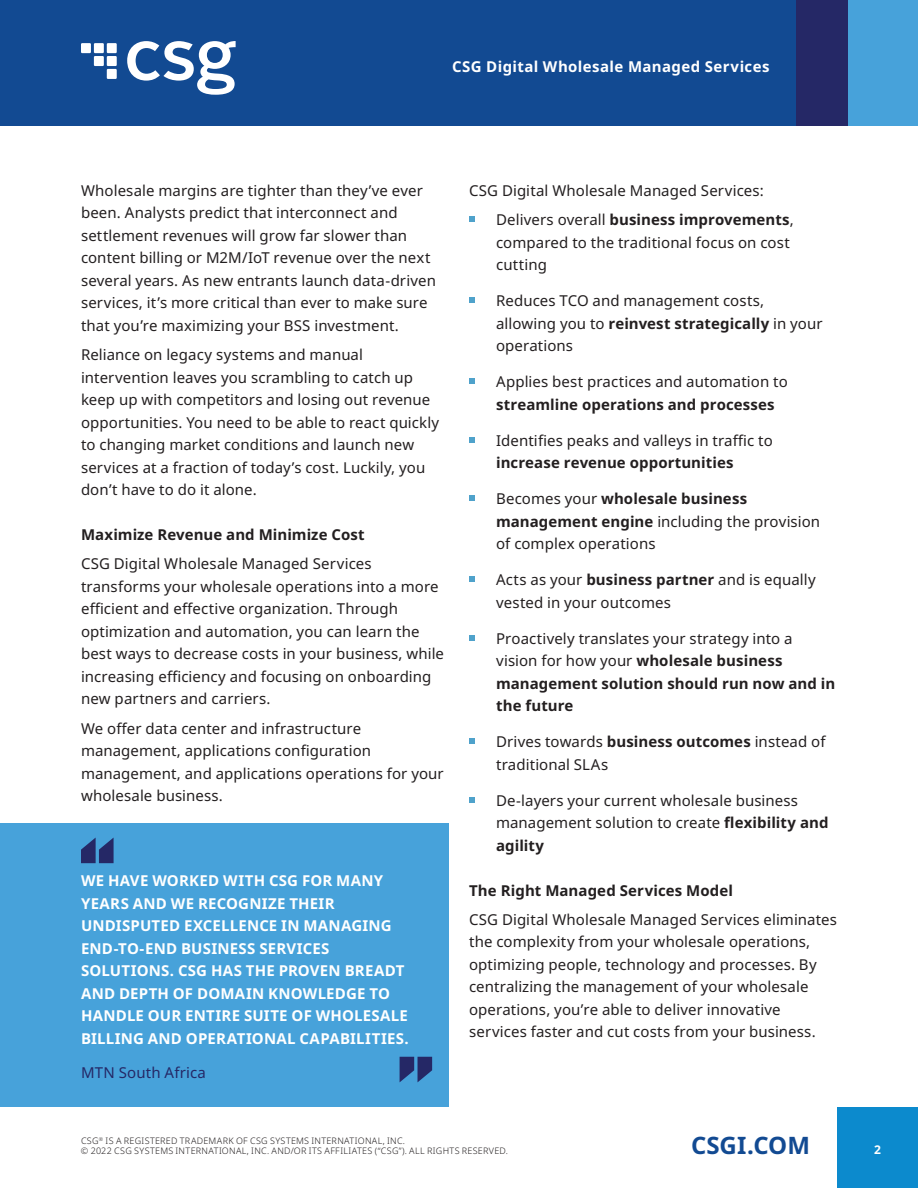
<style>
.page{position:relative;width:918px;height:1188px;background:#fff}
.page>*{position:absolute;margin:0;border:0;box-sizing:border-box;transform-origin:0 0}
.t1{font:700 24px "Noto Sans";color:#124a92}
.t2{font:15px/22.5px "Noto Sans";letter-spacing:.005em;color:#231f20}
.t3{font:700 15px/22.5px "Noto Sans";letter-spacing:.015em;color:#fff}
.t4{font:700 15px/22.5px "Noto Sans";letter-spacing:.005em;color:#231f20}
.t5{font:15px "Noto Sans";letter-spacing:.015em;color:#252866}
.t6{font:700 12px "Noto Sans";color:#fff}
.t7{font:300 9px/10.8px "Noto Sans";letter-spacing:.035em;color:#231f20}
.s1{font-weight:700}
.s2{font-weight:400}
</style>
<div class="page">
<div style="left:796px;top:0;width:52px;height:126px;background:#252866"></div>
<div style="left:0;top:0;width:796px;height:126px;background:#124a92"></div>
<div style="left:848px;top:0;width:70px;height:126px;background:#47a2da"></div>
<div style="left:837px;top:1107px;width:81px;height:81px;background:#0c8acd"></div>
<svg style="left:127px;top:41px;width:109px;height:54px"></svg>
<div style="left:107px;top:69px;width:10px;height:10px;background:#fff"></div>
<div style="left:94px;top:56px;width:10px;height:10px;background:#fff"></div>
<div style="left:107px;top:56px;width:10px;height:10px;background:#fff"></div>
<div style="left:81px;top:43px;width:10px;height:10px;background:#fff"></div>
<div style="left:94px;top:43px;width:10px;height:10px;background:#fff"></div>
<div style="left:107px;top:43px;width:10px;height:10px;background:#fff"></div>
<svg style="left:469px;top:217px;width:6px;height:5px"></svg>
<svg style="left:469px;top:298px;width:6px;height:5px"></svg>
<svg style="left:469px;top:379px;width:6px;height:5px"></svg>
<svg style="left:469px;top:437px;width:6px;height:6px"></svg>
<svg style="left:469px;top:496px;width:6px;height:5px"></svg>
<svg style="left:469px;top:577px;width:6px;height:5px"></svg>
<svg style="left:469px;top:635px;width:6px;height:6px"></svg>
<svg style="left:469px;top:739px;width:6px;height:5px"></svg>
<svg style="left:469px;top:797px;width:6px;height:6px"></svg>
<div style="left:0;top:824px;width:449px;height:283px;background:#47a2da"></div>
<svg style="left:81px;top:838px;width:33px;height:25px"></svg>
<svg style="left:400px;top:1057px;width:32px;height:25px"></svg>
<p class="t3" style="left:452px;top:56px;width:319px">CSG Digital Wholesale Managed Services</p>
<p class="t2" style="left:81px;top:179px;width:357px">Wholesale margins are tighter than they’ve ever been. Analysts predict that interconnect and settlement revenues will grow far slower than content billing or M2M/IoT revenue over the next several years. As new entrants launch data-driven services, it’s more critical than ever to make sure that you’re maximizing your BSS investment.</p>
<p class="t2" style="left:81px;top:344px;width:360px">Reliance on legacy systems and manual intervention leaves you scrambling to catch up keep up with competitors and losing out revenue opportunities. You need to be able to react quickly to changing market conditions and launch new services at a fraction of today’s cost. Luckily, you don’t have to do it alone.</p>
<p class="t4" style="left:81px;top:524px;width:285px">Maximize Revenue and Minimize Cost</p>
<p class="t2" style="left:81px;top:553px;width:365px">CSG Digital Wholesale Managed Services transforms your wholesale operations into a more efficient and effective organization. Through optimization and automation, you can learn the best ways to decrease costs in your business, while increasing efficiency and focusing on onboarding new partners and carriers.</p>
<p class="t2" style="left:81px;top:717px;width:364px">We offer data center and infrastructure management, applications configuration management, and applications operations for your wholesale business.</p>
<p class="t3" style="left:81px;top:870px;width:329px">WE HAVE WORKED WITH CSG FOR MANY YEARS AND WE RECOGNIZE THEIR UNDISPUTED EXCELLENCE IN MANAGING END-TO-END BUSINESS SERVICES SOLUTIONS. CSG HAS THE PROVEN BREADT AND DEPTH OF DOMAIN KNOWLEDGE TO HANDLE OUR ENTIRE SUITE OF WHOLESALE BILLING AND OPERATIONAL CAPABILITIES.</p>
<p class="t5" style="left:81px;top:1062px;width:127px">MTN South Africa</p>
<p class="t2" style="left:496px;top:176px;width:299px;line-height:29.2px;text-indent:-27px">CSG Digital Wholesale Managed Services:<br>Delivers overall <span class="s1">business improvements</span>,</p>
<p class="t2" style="left:496px;top:231px;width:295px">compared to the traditional focus on cost cutting</p>
<p class="t2" style="left:496px;top:290px;width:328px">Reduces TCO and management costs, allowing you to <span class="s1">reinvest strategically</span> in your operations</p>
<p class="t2" style="left:496px;top:371px;width:293px">Applies best practices and automation to</p>
<p class="t4" style="left:496px;top:393px;width:280px">streamline operations and processes</p>
<p class="t2" style="left:496px;top:429px;width:278px">Identifies peaks and valleys in traffic to</p>
<p class="t4" style="left:496px;top:452px;width:239px">increase revenue opportunities</p>
<p class="t2" style="left:496px;top:488px;width:326px">Becomes your <span class="s1">wholesale business management engine</span> including the provision of complex operations</p>
<p class="t2" style="left:496px;top:569px;width:321px">Acts as your <span class="s1">business partner</span> and is equally vested in your outcomes</p>
<p class="t4" style="left:496px;top:627px;width:341px"><span class="s2">Proactively translates your strategy into a vision for how your</span> wholesale business management solution should run now and in the future</p>
<p class="t2" style="left:496px;top:731px;width:331px">Drives towards <span class="s1">business outcomes</span> instead of traditional SLAs</p>
<p class="t2" style="left:496px;top:789px;width:334px">De-layers your current wholesale business management solution to create <span class="s1">flexibility and agility</span></p>
<p class="t4" style="left:469px;top:879px;width:265px">The Right Managed Services Model</p>
<p class="t2" style="left:469px;top:908px;width:369px">CSG Digital Wholesale Managed Services eliminates the complexity from your wholesale operations, optimizing people, technology and processes. By centralizing the management of your wholesale operations, you’re able to deliver innovative services faster and cut costs from your business.</p>
<p class="t7" style="left:81px;top:1135px;width:429px">CSG<sup>®</sup> IS A REGISTERED TRADEMARK OF CSG SYSTEMS INTERNATIONAL, INC.<br>© 2022 CSG SYSTEMS INTERNATIONAL, INC. AND/OR ITS AFFILIATES (“CSG”). ALL RIGHTS RESERVED.</p>
<h1 class="t1" style="left:691px;top:1129px;width:120px">CSGI.COM</h1>
<p class="t6" style="left:874px;top:1141px;width:8px">2</p>
</div>
